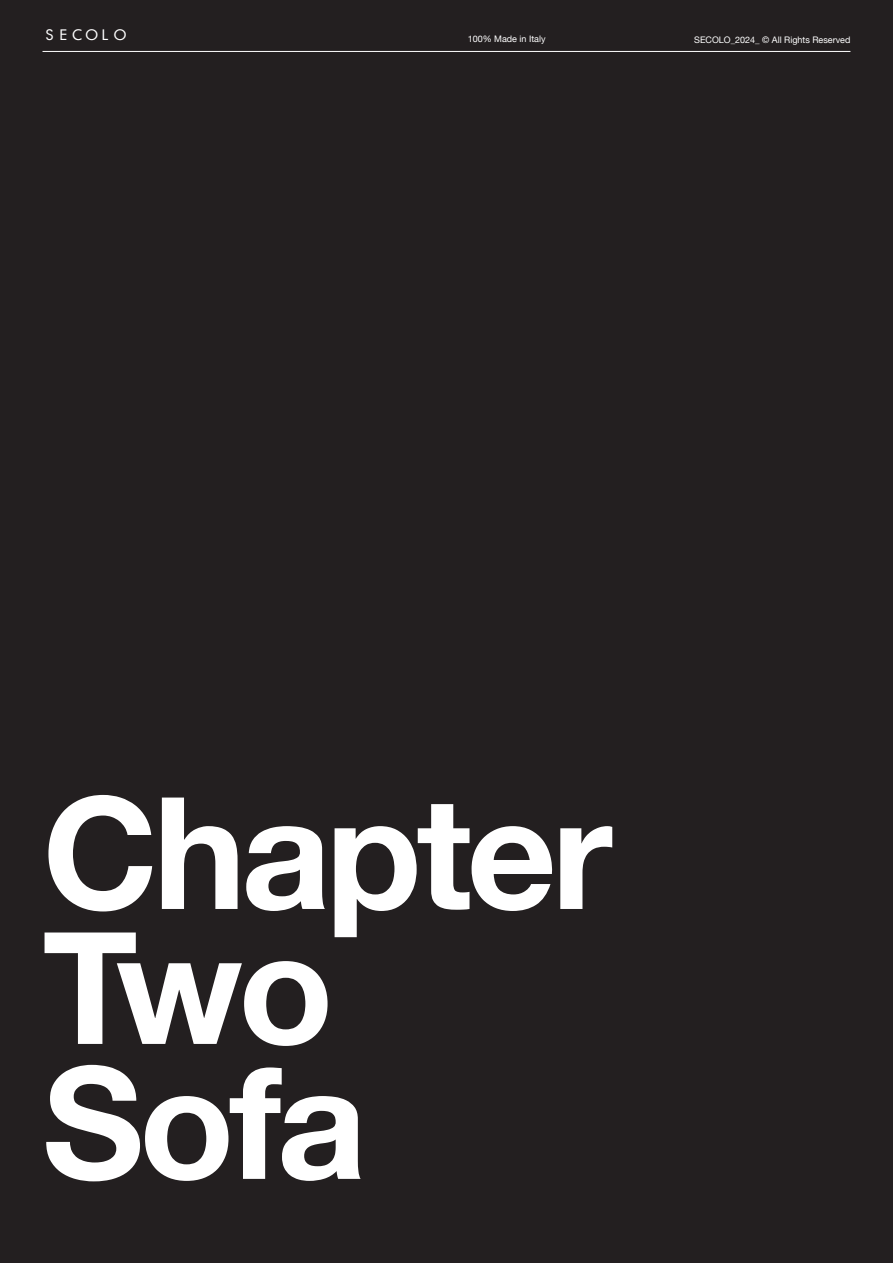
<style>
.page{position:relative;width:893px;height:1263px;background:#231f20}
.page>*{position:absolute;margin:0;border:0;box-sizing:border-box;transform-origin:0 0}
.t1{font:700 156px/135px "Helvetica Neue";letter-spacing:-.03em;color:#fff}
.t2{font:14.4px "Futurist Fixed Width";letter-spacing:-.03em;color:#fff}
.t3{font:9px "Helvetica Neue";color:#fff}
</style>
<div class="page">
<hr style="left:43px;top:51px;width:807px;height:1px;background:#fff">
<h2 class="t2" style="left:43px;top:26px;width:86px">SECOLO</h2>
<p class="t3" style="left:468px;top:34px;width:79px">100% Made in Italy</p>
<p class="t3" style="left:694px;top:34px;width:158px">SECOLO_2024_ © All Rights Reserved</p>
<h1 class="t1" style="left:43px;top:782px;width:572px">Chapter<br>Two<br>Sofa</h1>
</div>
